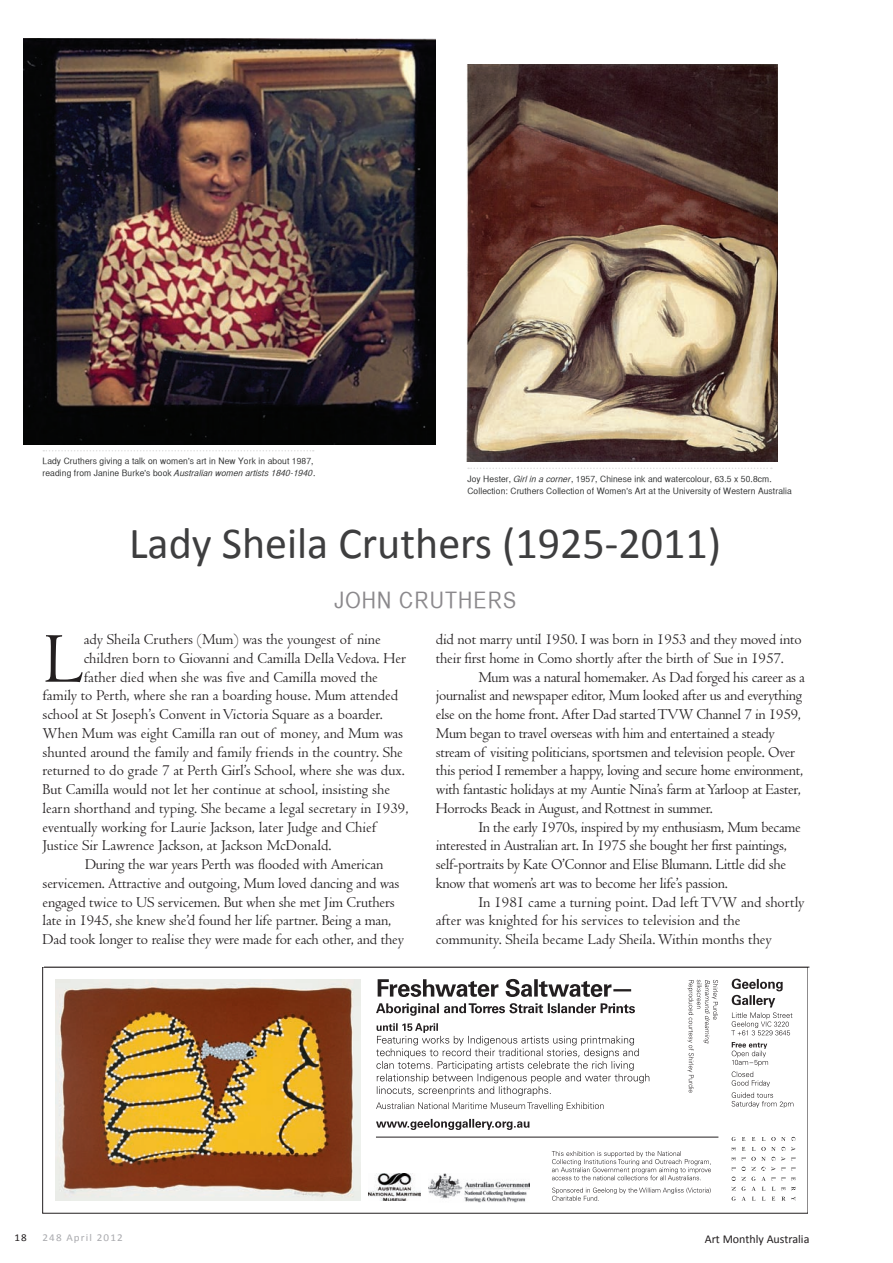
<style>
.page{position:relative;width:893px;height:1263px;background:#fff}
.page>*{position:absolute;margin:0;border:0;box-sizing:border-box;transform-origin:0 0}
.t1{font:74.1px "Centaur";color:#231f20}
.t2{font:44.55px "Calibri";color:#3e3e3f}
.t3{font:22.35px "Helvetica CY Plain";color:#8b898c;scale:1.07 1}
.t4{font:15.6px/18.8px "Centaur";letter-spacing:-.01em;color:#231f20}
.t5{font:12px "Calibri";color:#231f20}
.t6{font:10.5px "Calibri";letter-spacing:.1em;color:#aaabaf;scale:1.06 1}
.t7{font:10.5px "Calibri";color:#231f20;scale:1.06 1}
.t8{font:8.7px/12px "Helvetica CY Plain";letter-spacing:.01em;color:#313232;scale:1.19 1}
.t9{font:8.7px "Helvetica CY Oblique";letter-spacing:.01em;color:#313232;scale:1.19 1}
.s1{font-family:"Helvetica CY Plain"}
.s2{font-family:"Helvetica CY Oblique"}
</style>
<div class="page">
<img style="left:23px;top:38px;width:413px;height:406px">
<img style="left:467px;top:64px;width:310px;height:398px">
<hr style="left:44px;top:967px;width:765px;height:1px;background:#231f20">
<svg style="left:43px;top:450px;width:271px;height:1px"></svg>
<svg style="left:468px;top:468px;width:304px;height:1px"></svg>
<div style="left:42px;top:967px;width:766px;height:246px;border:1px solid #231f20"></div>
<svg style="left:376px;top:1119px;width:153px;height:11px"></svg>
<svg style="left:552px;top:1187px;width:159px;height:14px"></svg>
<svg style="left:552px;top:1151px;width:159px;height:29px"></svg>
<img style="left:369px;top:1173px;width:51px;height:28px">
<img style="left:429px;top:1173px;width:101px;height:30px">
<svg style="left:376px;top:1102px;width:228px;height:9px"></svg>
<svg style="left:376px;top:1023px;width:273px;height:73px"></svg>
<svg style="left:376px;top:1003px;width:259px;height:13px"></svg>
<svg style="left:378px;top:979px;width:253px;height:18px"></svg>
<svg style="left:732px;top:1137px;width:4px;height:4px"></svg>
<svg style="left:742px;top:1137px;width:3px;height:4px"></svg>
<svg style="left:752px;top:1137px;width:3px;height:4px"></svg>
<svg style="left:771px;top:1137px;width:14px;height:4px"></svg>
<svg style="left:791px;top:1137px;width:4px;height:4px"></svg>
<svg style="left:742px;top:1147px;width:3px;height:4px"></svg>
<svg style="left:761px;top:1147px;width:14px;height:4px"></svg>
<svg style="left:781px;top:1147px;width:4px;height:4px"></svg>
<svg style="left:791px;top:1147px;width:4px;height:4px"></svg>
<svg style="left:742px;top:1157px;width:33px;height:4px"></svg>
<svg style="left:781px;top:1157px;width:4px;height:4px"></svg>
<svg style="left:742px;top:1167px;width:4px;height:4px"></svg>
<svg style="left:761px;top:1167px;width:14px;height:4px"></svg>
<svg style="left:751px;top:1177px;width:15px;height:4px"></svg>
<svg style="left:791px;top:1177px;width:4px;height:3px"></svg>
<svg style="left:791px;top:1187px;width:4px;height:4px"></svg>
<svg style="left:732px;top:1176px;width:4px;height:25px"></svg>
<svg style="left:742px;top:1187px;width:14px;height:13px"></svg>
<hr style="left:376px;top:1137px;width:342px;height:1px;background:#231f20">
<svg style="left:687px;top:980px;width:31px;height:113px"></svg>
<img style="left:55px;top:979px;width:305px;height:222px">
<svg style="left:732px;top:1042px;width:61px;height:66px"></svg>
<svg style="left:731px;top:979px;width:61px;height:56px"></svg>
<p class="t8" style="left:43px;top:455px;width:229px">Lady Cruthers giving a talk on women's art in New York in about 1987,</p>
<p class="t9" style="left:43px;top:468px;width:231px"><span class="s1">reading from Janine Burke's book</span> Australian women artists 1840-1940<span class="s1">.</span></p>
<p class="t8" style="left:467px;top:473px;width:274px">Joy Hester, <span class="s2">Girl in a corner</span>, 1957, Chinese ink and watercolour, 63.5 x 50.8cm.<br>Collection: Cruthers Collection of Women's Art at the University of Western Australia</p>
<h2 class="t2" style="left:129px;top:516px;width:594px">Lady Sheila Cruthers (1925-2011)</h2>
<h3 class="t3" style="left:334px;top:587px;width:25px">John</h3>
<h3 class="t3" style="left:399px;top:587px;width:29px">Cruthers</h3>
<h1 class="t1" style="left:43px;top:618px;width:43px">L</h1>
<p class="t4" style="left:84px;top:630px;width:298px">ady Sheila Cruthers (Mum) was the youngest of nine</p>
<p class="t4" style="left:84px;top:649px;width:323px">children born to Giovanni and Camilla Della Vedova. Her</p>
<p class="t4" style="left:84px;top:668px;width:295px">father died when she was five and Camilla moved the</p>
<p class="t4" style="left:43px;top:687px;width:357px">family to Perth, where she ran a boarding house. Mum attended</p>
<p class="t4" style="left:43px;top:705px;width:342px">school at St Joseph’s Convent in Victoria Square as a boarder.</p>
<p class="t4" style="left:43px;top:724px;width:362px">When Mum was eight Camilla ran out of money, and Mum was</p>
<p class="t4" style="left:43px;top:743px;width:362px">shunted around the family and family friends in the country. She</p>
<p class="t4" style="left:43px;top:761px;width:364px">returned to do grade 7 at Perth Girl’s School, where she was dux.</p>
<p class="t4" style="left:43px;top:780px;width:349px">But Camilla would not let her continue at school, insisting she</p>
<p class="t4" style="left:43px;top:799px;width:368px">learn shorthand and typing. She became a legal secretary in 1939,</p>
<p class="t4" style="left:43px;top:818px;width:335px">eventually working for Laurie Jackson, later Judge and Chief</p>
<p class="t4" style="left:43px;top:836px;width:290px">Justice Sir Lawrence Jackson, at Jackson McDonald.</p>
<p class="t4" style="left:85px;top:855px;width:300px">During the war years Perth was flooded with American</p>
<p class="t4" style="left:43px;top:874px;width:358px">servicemen. Attractive and outgoing, Mum loved dancing and was</p>
<p class="t4" style="left:43px;top:893px;width:354px">engaged twice to US servicemen. But when she met Jim Cruthers</p>
<p class="t4" style="left:43px;top:911px;width:350px">late in 1945, she knew she’d found her life partner. Being a man,</p>
<p class="t4" style="left:43px;top:930px;width:363px">Dad took longer to realise they were made for each other, and they</p>
<p class="t4" style="left:436px;top:630px;width:367px">did not marry until 1950. I was born in 1953 and they moved into their first home in Como shortly after the birth of Sue in 1957.</p>
<p class="t4" style="left:436px;top:668px;width:371px;text-indent:43px">Mum was a natural homemaker. As Dad forged his career as a journalist and newspaper editor, Mum looked after us and everything else on the home front. After Dad started TVW Channel 7 in 1959, Mum began to travel overseas with him and entertained a steady stream of visiting politicians, sportsmen and television people. Over this period I remember a happy, loving and secure home environment, with fantastic holidays at my Auntie Nina’s farm at Yarloop at Easter, Horrocks Beack in August, and Rottnest in summer.</p>
<p class="t4" style="left:436px;top:818px;width:366px;text-indent:43px">In the early 1970s, inspired by my enthusiasm, Mum became interested in Australian art. In 1975 she bought her first paintings, self-portraits by Kate O’Connor and Elise Blumann. Little did she know that women’s art was to become her life’s passion.</p>
<p class="t4" style="left:436px;top:893px;width:370px;text-indent:43px">In 1981 came a turning point. Dad left TVW and shortly after was knighted for his services to television and the community. Sheila became Lady Sheila. Within months they</p>
<p class="t7" style="left:15px;top:1231px;width:13px">18</p>
<p class="t6" style="left:43px;top:1231px;width:77px">248 April 2012</p>
<p class="t5" style="left:705px;top:1231px;width:106px">Art Monthly Australia</p>
</div>
